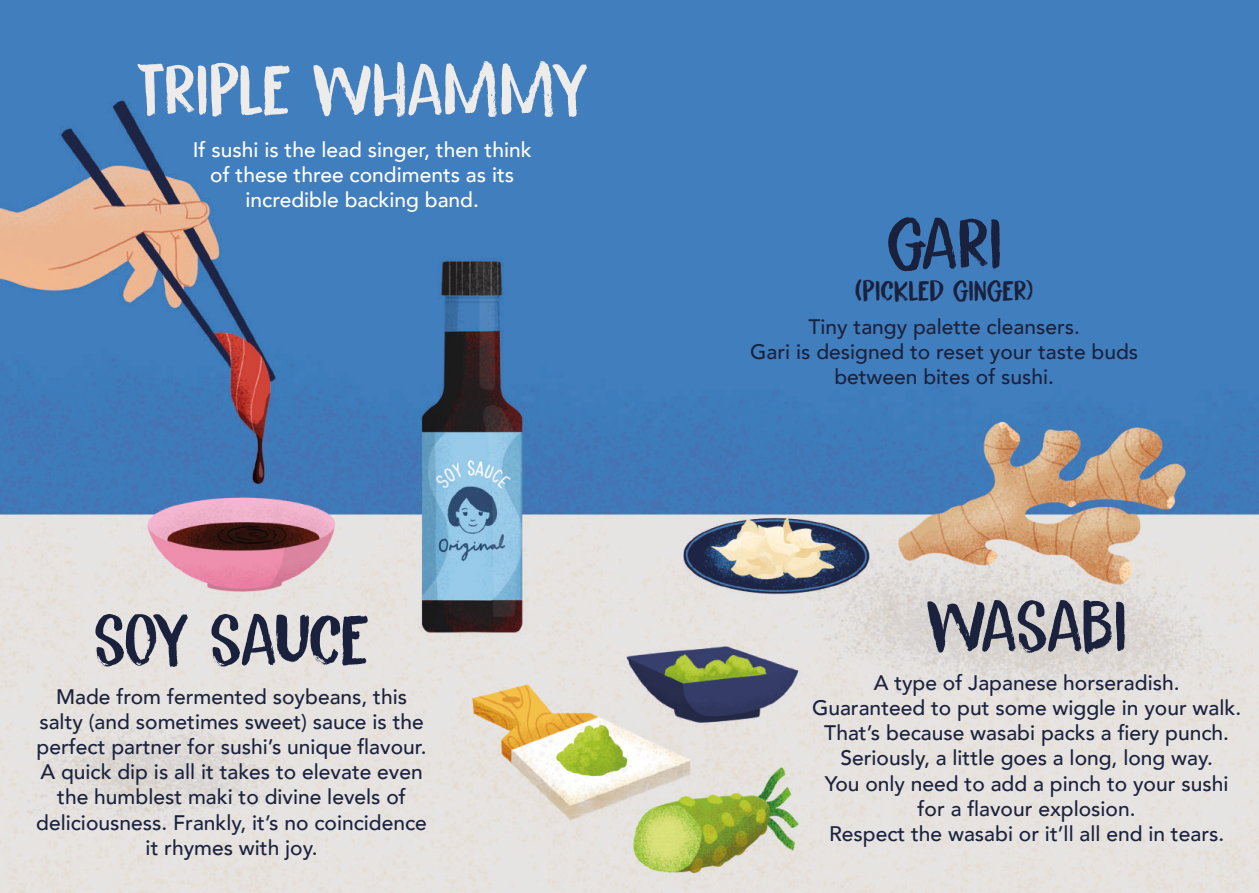
<style>
.page{position:relative;width:1259px;height:893px;background:#fff}
.page>*{position:absolute;margin:0;border:0;box-sizing:border-box;transform-origin:0 0}
.t1{font:75px "Senko Hanabi DEMO";letter-spacing:-.03em;color:#1a213d}
.t2{font:75px "Senko Hanabi DEMO";color:#eeeceb}
.t3{font:75px "Senko Hanabi DEMO";color:#1b223e}
.t4{font:30px "Senko Hanabi DEMO";color:#1a213d}
.t5{font:500 21px/25.2px "Avenir";color:#1b223e;text-align:center}
.t6{font:500 21px/25.2px "Avenir";color:#fff;text-align:center}
</style>
<div class="page">
<img style="left:0;top:0;width:1259px;height:893px">
<h1 class="t2" style="left:137px;top:49px;width:453px">TRIPLE WHAMMY</h1>
<p class="t6" style="left:193px;top:136px;width:340px">If sushi is the lead singer, then think of these three condiments as its incredible backing band.</p>
<h1 class="t1" style="left:94px;top:599px;width:276px">SOY SAUCE</h1>
<p class="t5" style="left:36px;top:682px;width:392px">Made from fermented soybeans, this salty (and sometimes sweet) sauce is the perfect partner for sushi’s unique flavour.<br>A quick dip is all it takes to elevate even the humblest maki to divine levels of deliciousness. Frankly, it’s no coincidence it rhymes with joy.</p>
<h1 class="t1" style="left:886px;top:203px;width:117px">GARI</h1>
<h2 class="t4" style="left:855px;top:274px;width:180px">(PICKLED GINGER)</h2>
<p class="t5" style="left:750px;top:313px;width:389px">Tiny tangy palette cleansers.<br>Gari is designed to reset your taste buds between bites of sushi.</p>
<h1 class="t3" style="left:926px;top:586px;width:202px">WASABI</h1>
<p class="t5" style="left:812px;top:669px;width:431px">A type of Japanese horseradish.<br>Guaranteed to put some wiggle in your walk.<br>That’s because wasabi packs a fiery punch.<br>Seriously, a little goes a long, long way.<br>You only need to add a pinch to your sushi for a flavour explosion.<br>Respect the wasabi or it’ll all end in tears.</p>
</div>
